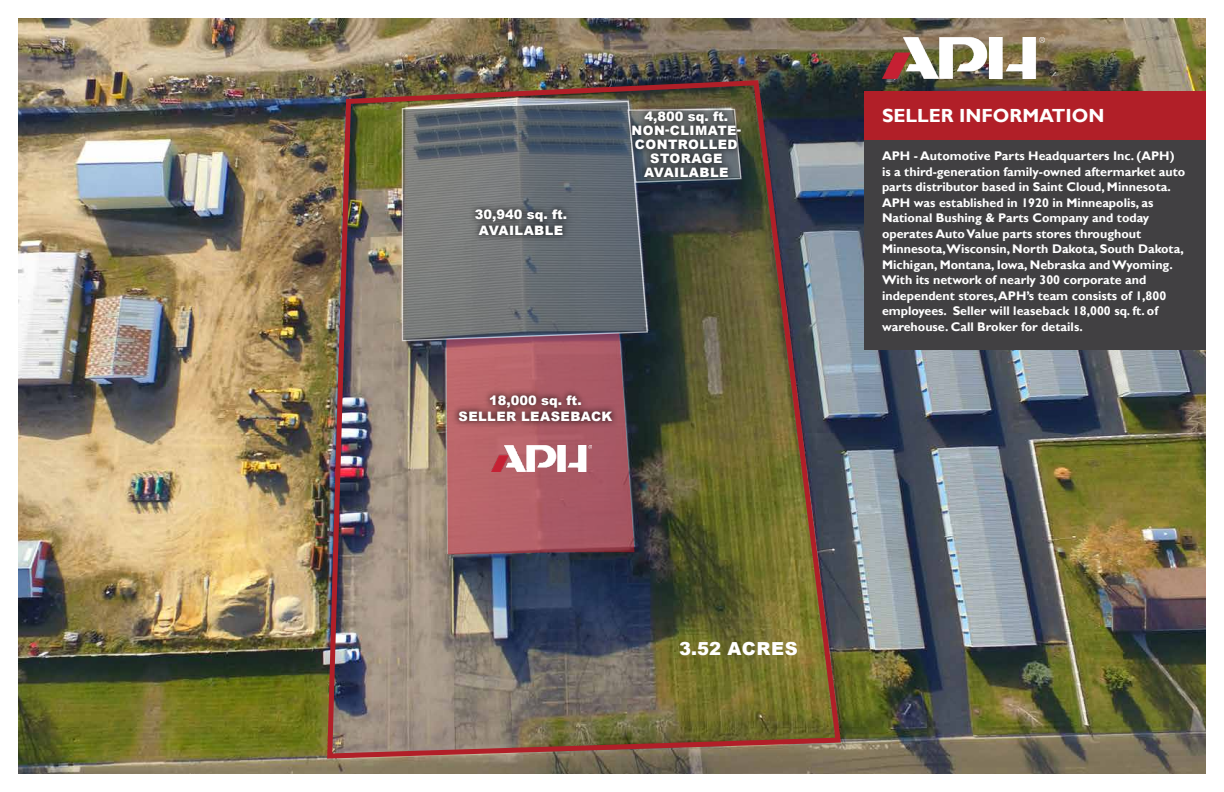
<style>
.page{position:relative;width:1224px;height:792px;background:#fff}
.page>*{position:absolute;margin:0;border:0;box-sizing:border-box;transform-origin:0 0}
.t1{font:700 19px "Gill Sans";color:#fff}
.t2{font:900 18px "Arial";letter-spacing:.035em;color:#fff}
.t3{font:900 13px/14px "Arial";letter-spacing:.035em;color:#fff;text-align:center}
.t4{font:900 13px/15.6px "Arial";color:#fff;text-align:center}
.t5{font:700 12.5px/15.5px "Gill Sans";color:#fff}
</style>
<div class="page">
<img style="left:18px;top:18px;width:1188px;height:756px">
<img style="left:883px;top:37px;width:161px;height:41px">
<img style="left:325px;top:78px;width:519px;height:683px">
<div style="left:864px;top:91px;width:342px;height:259px;background:#414042"></div>
<div style="left:864px;top:91px;width:342px;height:49px;background:#b11f28"></div>
<p class="t4" style="left:475px;top:206px;width:94px">30,940 sq. ft.<br>AVAILABLE</p>
<p class="t3" style="left:632px;top:109px;width:111px">4,800 sq. ft.<br>NON-CLIMATE-<br>CONTROLLED<br>STORAGE<br>AVAILABLE</p>
<p class="t3" style="left:459px;top:392px;width:155px;line-height:15.6px">18,000 sq. ft.<br>SELLER LEASEBACK</p>
<h1 class="t1" style="left:882px;top:104px;width:224px">SELLER INFORMATION</h1>
<p class="t5" style="left:882px;top:149px;width:305px">APH - Automotive Parts Headquarters Inc. (APH) is a third-generation family-owned aftermarket auto parts distributor based in Saint Cloud, Minnesota.<br>APH was established in 1920 in Minneapolis, as National Bushing &amp; Parts Company and today operates Auto Value parts stores throughout Minnesota,Wisconsin, North Dakota, South Dakota, Michigan, Montana, Iowa, Nebraska and Wyoming.<br>With its network of nearly 300 corporate and independent stores, APH’s team consists of 1,800 employees. Seller will leaseback 18,000 sq. ft. of warehouse. Call Broker for details.</p>
<h2 class="t2" style="left:679px;top:636px;width:120px">3.52 ACRES</h2>
</div>
